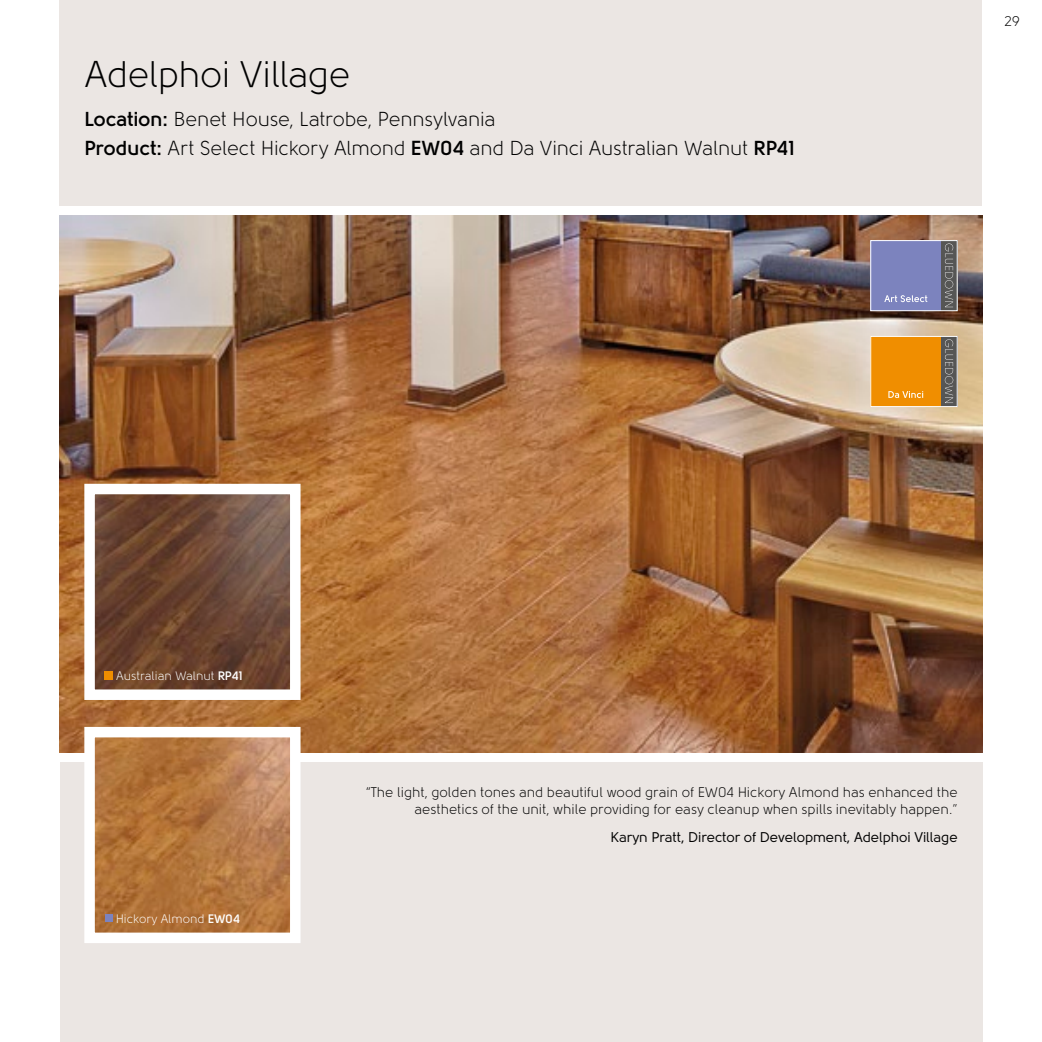
<style>
.page{position:relative;width:1042px;height:1042px;background:#fff}
.page>*{position:absolute;margin:0;border:0;box-sizing:border-box;transform-origin:0 0}
.t1{font:36.93px "Solomon";letter-spacing:-.015em;color:#000}
.t2{font:20.12px/29.1px "Solomon";letter-spacing:-.01em;color:#000}
.t3{font:14px/17.5px "Solomon";color:#000;text-align:right}
.t4{font:14px "Solomon";color:#000}
.t5{font:12.25px "Solomon";color:#fff}
.s1{font-weight:700}
</style>
<div class="page">
<div style="left:60px;top:0;width:922px;height:205px;background:#ebe6e3"></div>
<div style="left:60px;top:762px;width:922px;height:280px;background:#ebe6e3"></div>
<img style="left:60px;top:215px;width:922px;height:537px">
<img style="left:95px;top:738px;width:194px;height:194px">
<div style="left:84px;top:727px;width:216px;height:216px;border:10px solid #fff"></div>
<div style="left:105px;top:914px;width:8px;height:8px;background:#7c83be"></div>
<img style="left:95px;top:495px;width:194px;height:194px">
<div style="left:84px;top:484px;width:216px;height:216px;border:10px solid #fff"></div>
<div style="left:105px;top:671px;width:8px;height:8px;background:#f08e00"></div>
<div style="left:871px;top:241px;width:70px;height:70px;background:#7c83be"></div>
<svg style="left:884px;top:295px;width:43px;height:7px"></svg>
<div style="left:941px;top:241px;width:16px;height:70px;background:#565655"></div>
<svg style="left:945px;top:243px;width:8px;height:64px"></svg>
<div style="left:870px;top:240px;width:87px;height:71px;border:1px solid #fff"></div>
<div style="left:871px;top:336px;width:70px;height:70px;background:#f08e00"></div>
<svg style="left:888px;top:391px;width:35px;height:7px"></svg>
<div style="left:941px;top:336px;width:16px;height:70px;background:#565655"></div>
<svg style="left:945px;top:339px;width:8px;height:64px"></svg>
<div style="left:870px;top:336px;width:87px;height:71px;border:1px solid #fff"></div>
<h1 class="t1" style="left:84px;top:55px;width:268px">Adelphoi Village</h1>
<h2 class="t2" style="left:84px;top:105px;width:712px"><span class="s1">Location:</span> Benet House, Latrobe, Pennsylvania<br><span class="s1">Product:</span> Art Select Hickory Almond <span class="s1">EW04</span> and Da Vinci Australian Walnut <span class="s1">RP41</span></h2>
<p class="t3" style="left:1004px;top:13px;width:18px">29</p>
<p class="t5" style="left:116px;top:669px;width:128px">Australian Walnut <span class="s1">RP41</span></p>
<p class="t5" style="left:116px;top:912px;width:126px">Hickory Almond <span class="s1">EW04</span></p>
<p class="t3" style="left:366px;top:783px;width:593px">“The light, golden tones and beautiful wood grain of EW04 Hickory Almond has enhanced the aesthetics of the unit, while providing for easy cleanup when spills inevitably happen.”</p>
<p class="t4" style="left:610px;top:829px;width:349px">Karyn Pratt, Director of Development, Adelphoi Village</p>
</div>
